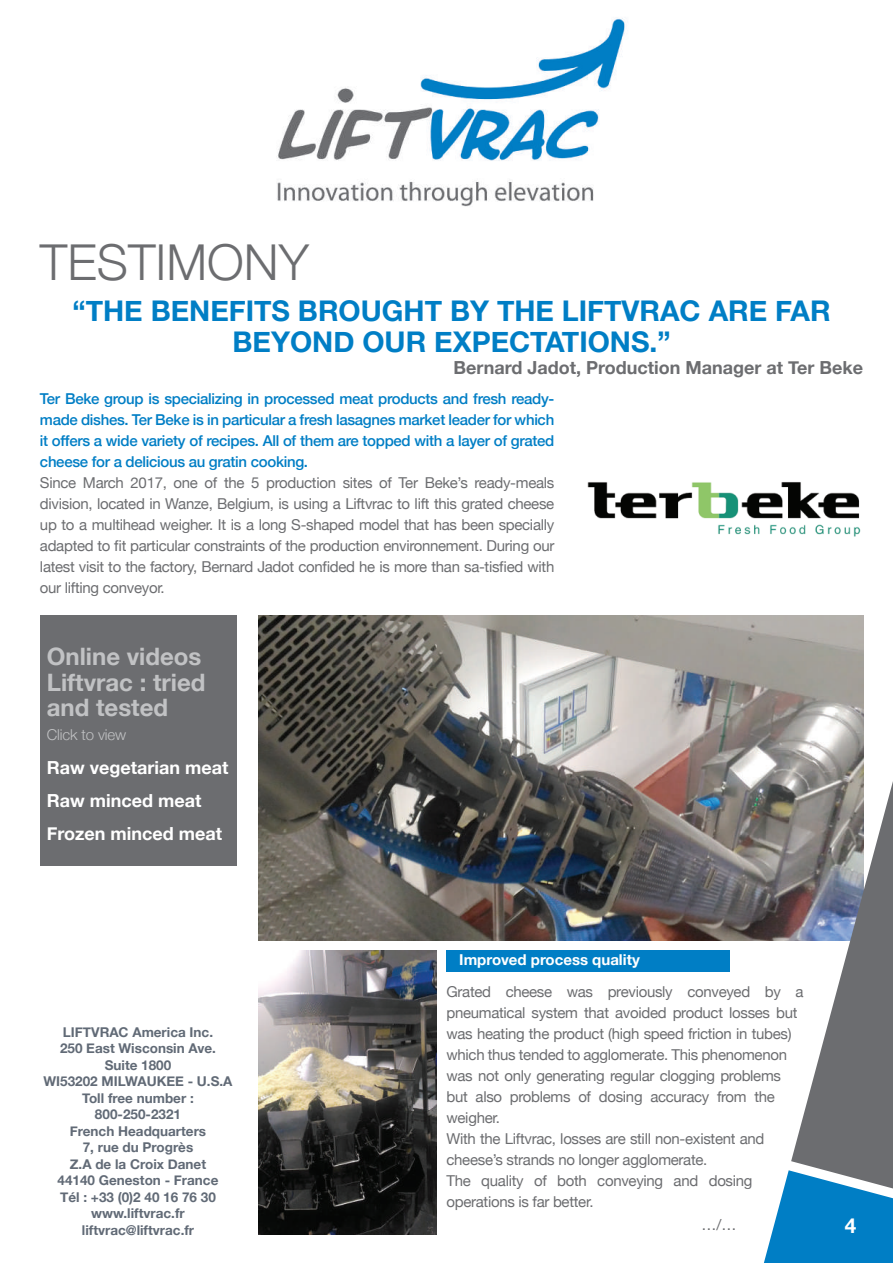
<style>
.page{position:relative;width:893px;height:1263px;background:#fff}
.page>*{position:absolute;margin:0;border:0;box-sizing:border-box;transform-origin:0 0}
.t1{font:300 49.5px "Helvetica Neue";color:#6c6d70}
.t2{font:700 28.5px/31.5px "Helvetica Neue";color:#007ec5;text-align:center}
.t3{font:700 24px/25.5px "Helvetica Neue";color:#c1c2c4}
.t4{font:700 20.7px "Helvetica Neue";color:#fff}
.t5{font:700 18px/33px "Helvetica Neue";color:#fff}
.t6{font:700 18px "Helvetica Neue";color:#6c6d70}
.t7{font:15px/21px "Helvetica Neue";letter-spacing:-.02em;color:#6c6d70}
.t8{font:500 15px/21px "Helvetica Neue";letter-spacing:-.02em;color:#007ec5;text-align:justify}
.t9{font:700 15px "Helvetica Neue";color:#fff}
.t10{font:300 15px "Helvetica Neue";color:#c1c2c4}
.t11{font:700 13.5px "Helvetica Neue";color:#616a76}
</style>
<div class="page">
<img style="left:259px;top:616px;width:604px;height:325px">
<img style="left:259px;top:950px;width:178px;height:285px">
<div style="left:446px;top:950px;width:284px;height:22px;background:#007ec5"></div>
<div style="left:40px;top:616px;width:196px;height:250px;background:#6c6d70"></div>
<svg style="left:764px;top:781px;width:129px;height:482px"></svg>
<img style="left:587px;top:482px;width:274px;height:55px">
<img style="left:277px;top:18px;width:348px;height:189px">
<h1 class="t1" style="left:40px;top:222px;width:270px">testimony</h1>
<h2 class="t2" style="left:73px;top:295px;width:759px">“The benefits brought by the Liftvrac are far beyond our expectations.”</h2>
<p class="t6" style="left:453px;top:353px;width:411px">Bernard Jadot, Production Manager at Ter Beke</p>
<p class="t8" style="left:40px;top:388px;width:516px">Ter Beke group is specializing in processed meat products and fresh ready&shy;made dishes. Ter Beke is in particular a fresh lasagnes market leader for which it offers a wide variety of recipes. All of them are topped with a layer of grated cheese for a delicious au gratin cooking.</p>
<p class="t7" style="left:40px;top:473px;width:516px;text-align:justify">Since March 2017, one of the 5 production sites of Ter Beke’s ready-meals division, located in Wanze, Belgium, is using a Liftvrac to lift this grated cheese up to a multihead weigher. It is a long S-shaped model that has been specially adapted to fit particular constraints of the production environnement. During our latest visit to the factory, Bernard Jadot confided he is more than sa-tisfied with our lifting conveyor.</p>
<h3 class="t3" style="left:47px;top:645px;width:160px">Online videos<br>Liftvrac : tried and tested</h3>
<p class="t10" style="left:47px;top:722px;width:81px">Click to view</p>
<p class="t5" style="left:47px;top:751px;width:183px">Raw vegetarian meat<br>Raw minced meat<br>Frozen minced meat</p>
<p class="t11" style="left:63px;top:1021px;width:31px">LI FTVRAC</p>
<p class="t11" style="left:132px;top:1021px;width:82px">America Inc.</p>
<p class="t11" style="left:60px;top:1038px;width:158px">250 East Wisconsin Ave.</p>
<p class="t11" style="left:105px;top:1054px;width:68px">Suite 1800</p>
<p class="t11" style="left:44px;top:1071px;width:69px">WI 53202 MILWAUKEE</p>
<p class="t11" style="left:188px;top:1071px;width:46px">- U.S.A</p>
<p class="t11" style="left:82px;top:1087px;width:113px">Toll free number :</p>
<p class="t11" style="left:95px;top:1104px;width:88px">800-250-2321</p>
<p class="t11" style="left:70px;top:1120px;width:138px">French Headquarters</p>
<p class="t11" style="left:83px;top:1137px;width:112px">7, rue du Progrès</p>
<p class="t11" style="left:70px;top:1153px;width:138px">Z.A de la Croix Danet</p>
<p class="t11" style="left:58px;top:1170px;width:162px">44140 Geneston - France</p>
<p class="t11" style="left:60px;top:1186px;width:157px">Tél : +33 (0)2 40 16 76 30</p>
<p class="t11" style="left:91px;top:1203px;width:95px">www.liftvrac.fr</p>
<p class="t11" style="left:82px;top:1219px;width:114px">liftvrac@liftvrac.fr</p>
<p class="t9" style="left:459px;top:948px;width:182px">Improved process quality</p>
<p class="t7" style="left:446px;top:982px;width:359px">Grated cheese was previously conveyed by a pneumatical system that avoided product losses but was heating the product (high speed friction in tubes) which thus tended to agglomerate. This phenomenon was not only generating regular clogging problems but also problems of dosing accuracy from the weigher.<br>With the Liftvrac, losses are still non-existent and cheese’s strands no longer agglomerate.<br>The quality of both conveying and dosing operations is far better.</p>
<p class="t7" style="left:702px;top:1214px;width:36px">…/…</p>
<h3 class="t4" style="left:845px;top:1209px;width:13px">4</h3>
</div>
